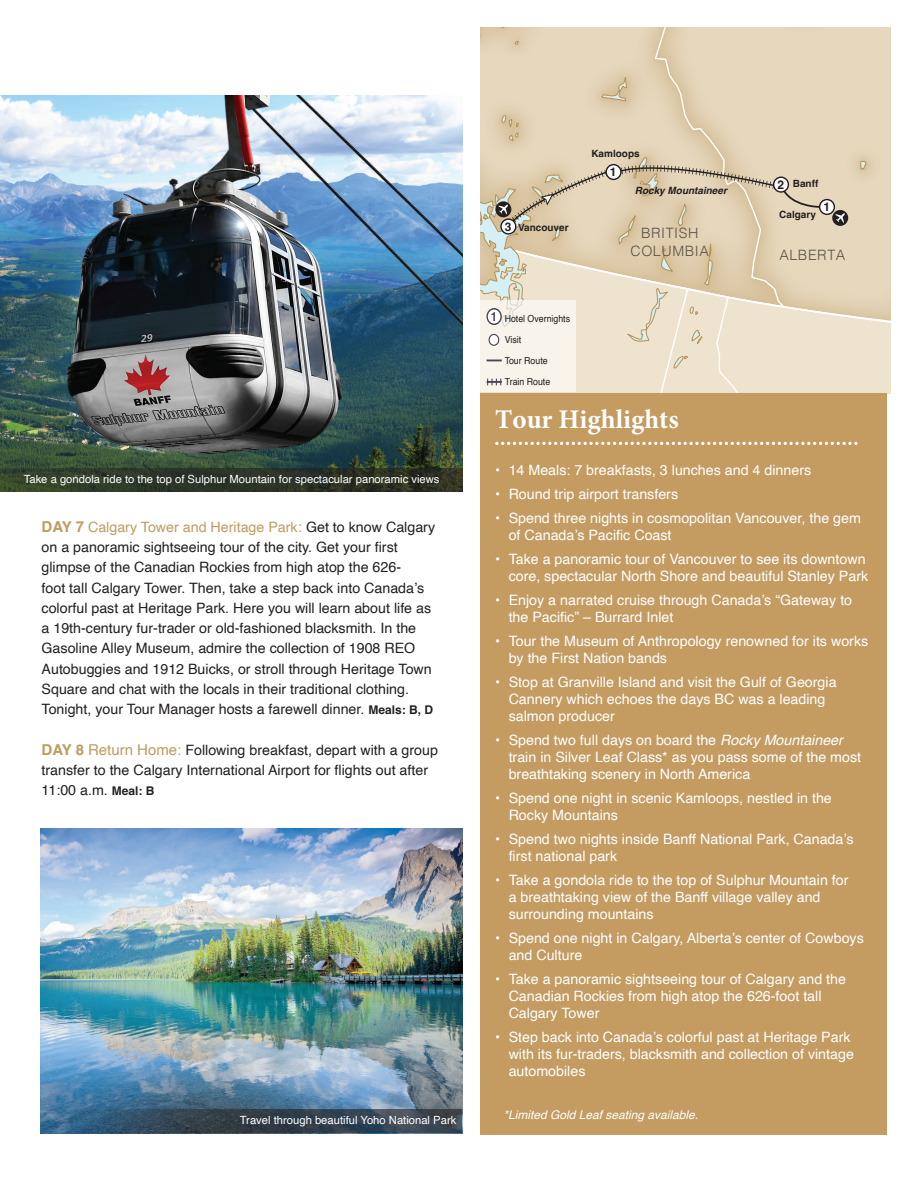
<style>
.page{position:relative;width:918px;height:1188px;background:#fff}
.page>*{position:absolute;margin:0;border:0;box-sizing:border-box;transform-origin:0 0}
.t1{font:700 27px "Minion Pro";color:#fff}
.t2{font:14.25px/17.1px "Helvetica";color:#fff}
.ParaStyle14-Leading_13_5_pts__Align_Left{font:14.25px/20.2px "Helvetica";color:#231f20}
.t3{font:300 14.25px/17.1px "Helvetica";letter-spacing:.04em;color:#5a5245;text-align:center}
.t4{font:italic 12px "Helvetica";color:#fff}
.t5{font:700 12px "Helvetica";color:#231f20}
.t6{font:11.25px "Helvetica";color:#fff}
.t7{font:700 10.05px "Helvetica";color:#231f20}
.t8{font:italic 700 10.05px "Helvetica";color:#231f20}
.t9{font:9.75px/21px "Helvetica";color:#231f20;scale:.9 1}
.s1{font-weight:700;font-size:15px;color:#bf9c60}
.s2{color:#bf9c60}
.s3{font-size:15px;color:#bf9c60}
.s4{font-weight:700;font-size:12px}
.s5{font-weight:700;font-size:12.6px;color:#444650}
.s6{font-style:italic}
</style>
<div class="page">
<img style="left:0;top:95px;width:462px;height:373px">
<svg style="left:0;top:468px;width:462px;height:23px;background:#2d3626"></svg>
<svg style="left:480px;top:27px;width:411px;height:366px;background:#e3d6bd"></svg>
<img style="left:40px;top:828px;width:422px;height:306px">
<svg style="left:58px;top:1109px;width:404px;height:24px;background:#354758"></svg>
<div style="left:480px;top:393px;width:407px;height:742px;background:#c49b61"></div>
<svg style="left:495px;top:442px;width:363px;height:3px"></svg>
<p class="t6" style="left:24px;top:470px;width:417px">Take a gondola ride to the top of Sulphur Mountain for spectacular panoramic views</p>
<p class="ParaStyle14-Leading_13_5_pts__Align_Left" style="left:42px;top:517px;width:395px"><span class="s1">DAY 7</span> <span class="s2">Calgary Tower and Heritage Park</span><span class="s3">:</span> Get to know Calgary on a panoramic sightseeing tour of the city. Get your first glimpse of the Canadian Rockies from high atop the 626-<br>foot tall Calgary Tower. Then, take a step back into Canada’s colorful past at Heritage Park. Here you will learn about life as a 19th-century fur-trader or old-fashioned blacksmith. In the Gasoline Alley Museum, admire the collection of 1908 REO Autobuggies and 1912 Buicks, or stroll through Heritage Town Square and chat with the locals in their traditional clothing.<br>Tonight, your Tour Manager hosts a farewell dinner. <span class="s4">Meals: B, D</span></p>
<p class="ParaStyle14-Leading_13_5_pts__Align_Left" style="left:42px;top:740px;width:398px"><span class="s1">DAY 8</span> <span class="s3">Return Home:</span> Following breakfast, depart with a group transfer to the Calgary International Airport for flights out after<br>11:00 a.m. <span class="s4">Meal: B</span></p>
<p class="t6" style="left:240px;top:1112px;width:218px">Travel through beautiful Yoho National Park</p>
<p class="t5" style="left:505px;top:219px;width:8px">3</p>
<p class="t7" style="left:518px;top:222px;width:52px">Vancouver</p>
<p class="t7" style="left:591px;top:147px;width:50px">Kamloops</p>
<p class="t8" style="left:635px;top:185px;width:94px">Rocky Mountaineer</p>
<p class="t5" style="left:610px;top:165px;width:8px">1</p>
<p class="t3" style="left:630px;top:224px;width:80px">BRITISH<br>COLUMBIA</p>
<p class="t9" style="left:505px;top:308px;width:74px;text-indent:-14px"><span class="s5">1</span> Hotel Overnights<br>Visit<br>Tour Route<br>Train Route</p>
<p class="t5" style="left:777px;top:177px;width:8px">2</p>
<p class="t7" style="left:793px;top:178px;width:27px">Banff</p>
<p class="t5" style="left:823px;top:200px;width:8px">1</p>
<p class="t7" style="left:779px;top:208px;width:38px">Calgary</p>
<p class="t3" style="left:779px;top:246px;width:67px">ALBERTA</p>
<p class="t1" style="left:495px;top:400px;width:185px">Tour Highlights</p>
<p class="t2" style="left:495px;top:462px;width:318px">• 14 Meals: 7 breakfasts, 3 lunches and 4 dinners</p>
<p class="t2" style="left:495px;top:486px;width:184px">• Round trip airport transfers</p>
<p class="t2" style="left:509px;top:510px;width:354px;text-indent:-13px">• Spend three nights in cosmopolitan Vancouver, the gem of Canada’s Pacific Coast</p>
<p class="t2" style="left:495px;top:551px;width:375px;text-align:right">• Take a panoramic tour of Vancouver to see its downtown core, spectacular North Shore and beautiful Stanley Park</p>
<p class="t2" style="left:509px;top:592px;width:345px;text-indent:-13px">• Enjoy a narrated cruise through Canada’s “Gateway to the Pacific” – Burrard Inlet</p>
<p class="t2" style="left:509px;top:633px;width:361px;text-indent:-13px">• Tour the Museum of Anthropology renowned for its works by the First Nation bands</p>
<p class="t2" style="left:509px;top:674px;width:329px;text-indent:-13px">• Stop at Granville Island and visit the Gulf of Georgia<br>Cannery which echoes the days BC was a leading salmon producer</p>
<p class="t2" style="left:509px;top:732px;width:354px;text-indent:-13px">• Spend two full days on board the <span class="s6">Rocky Mountaineer </span>train in Silver Leaf Class* as you pass some of the most breathtaking scenery in North America</p>
<p class="t2" style="left:509px;top:790px;width:325px;text-indent:-13px">• Spend one night in scenic Kamloops, nestled in the<br>Rocky Mountains</p>
<p class="t2" style="left:509px;top:831px;width:346px;text-indent:-13px">• Spend two nights inside Banff National Park, Canada’s first national park</p>
<p class="t2" style="left:509px;top:872px;width:341px;text-indent:-13px">• Take a gondola ride to the top of Sulphur Mountain for a breathtaking view of the Banff village valley and surrounding mountains</p>
<p class="t2" style="left:509px;top:930px;width:357px;text-indent:-13px">• Spend one night in Calgary, Alberta’s center of Cowboys and Culture</p>
<p class="t2" style="left:509px;top:971px;width:339px;text-indent:-13px">• Take a panoramic sightseeing tour of Calgary and the<br>Canadian Rockies from high atop the 626-foot tall<br>Calgary Tower</p>
<p class="t2" style="left:509px;top:1029px;width:347px;text-indent:-13px">• Step back into Canada’s colorful past at Heritage Park with its fur-traders, blacksmith and collection of vintage automobiles</p>
<p class="t4" style="left:504px;top:1106px;width:196px">*Limited Gold Leaf seating available.</p>
</div>
